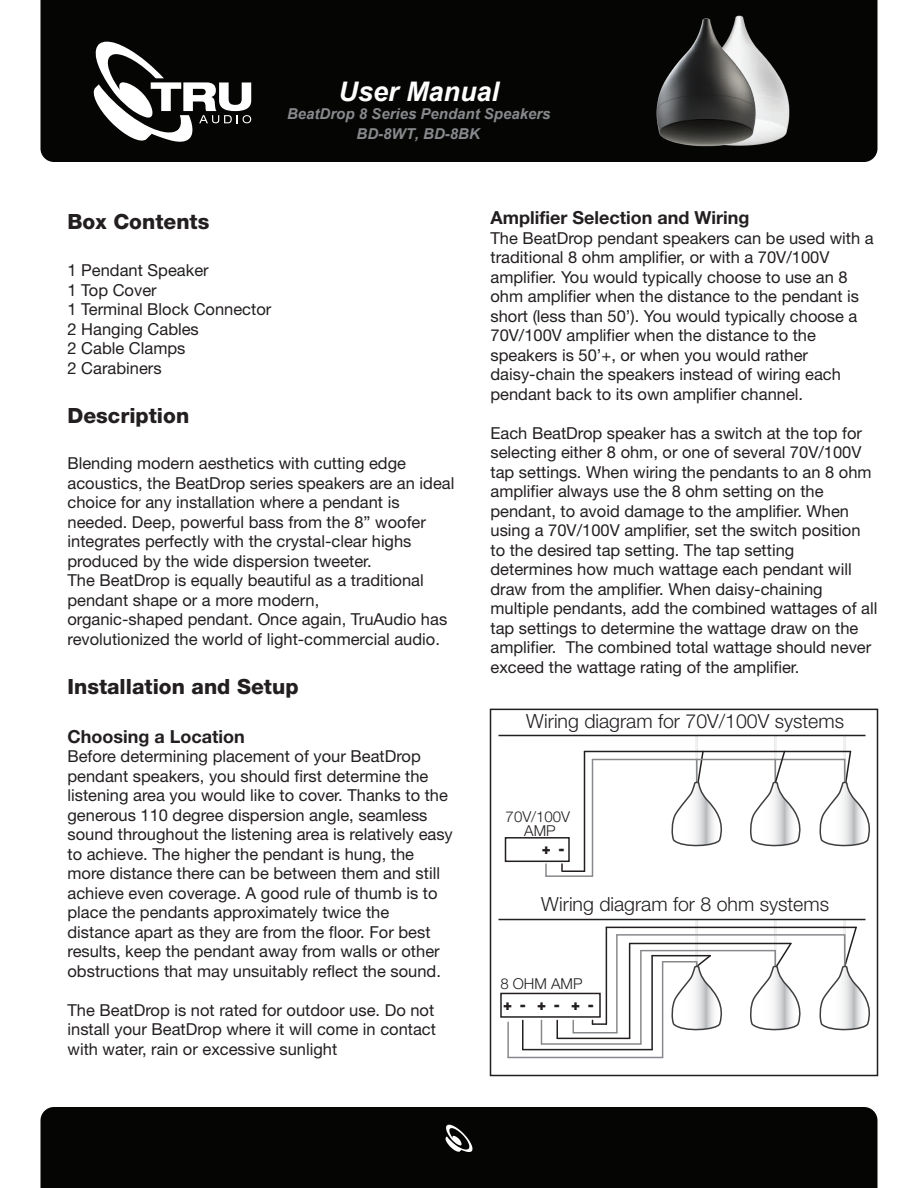
<style>
.page{position:relative;width:918px;height:1188px;background:#fff}
.page>*{position:absolute;margin:0;border:0;box-sizing:border-box;transform-origin:0 0}
.t1{font:italic 700 27px "Arial";color:#fff}
.t2{font:800 21px "Helvetica Neue";color:#231f20}
.t3{font:300 19.5px "Helvetica Neue";color:#231f20}
.t4{font:700 18px "Helvetica Neue";color:#231f20}
.t5{font:16.5px/19.5px "Helvetica Neue";color:#231f20}
.t6{font:italic 700 15px "Arial";color:#87898c}
.t7{font:300 15px/13.5px "Helvetica Neue";color:#231f20;text-align:center}
.t8{font:900 15px "Helvetica Neue";color:#231f20}
</style>
<div class="page">
<div style="left:40px;top:1107px;width:838px;height:81px;background:#050504"></div>
<svg style="left:445px;top:1125px;width:28px;height:28px"></svg>
<div style="left:40px;top:0;width:838px;height:162px;background:#050504"></div>
<svg style="left:90px;top:41px;width:161px;height:103px"></svg>
<div style="left:490px;top:709px;width:388px;height:367px;border:2px solid #231f20"></div>
<div style="left:505px;top:837px;width:65px;height:25px;border:2px solid #231f20"></div>
<div style="left:500px;top:993px;width:101px;height:25px;border:2px solid #231f20"></div>
<hr style="left:498px;top:919px;width:368px;height:1px;background:#231f20">
<hr style="left:498px;top:735px;width:368px;height:1px;background:#231f20">
<svg style="left:545px;top:864px;width:2px;height:12px"></svg>
<hr style="left:546px;top:875px;width:46px;height:2px;background:#87898c">
<hr style="left:592px;top:759px;width:1px;height:117px;background:#87898c">
<hr style="left:592px;top:759px;width:105px;height:1px;background:#87898c">
<hr style="left:697px;top:759px;width:78px;height:1px;background:#87898c">
<hr style="left:775px;top:759px;width:70px;height:1px;background:#87898c">
<svg style="left:561px;top:864px;width:2px;height:6px"></svg>
<hr style="left:562px;top:870px;width:23px;height:2px;background:#231f20">
<hr style="left:584px;top:751px;width:1px;height:120px;background:#231f20">
<hr style="left:585px;top:751px;width:118px;height:1px;background:#231f20">
<hr style="left:703px;top:751px;width:81px;height:1px;background:#231f20">
<hr style="left:784px;top:751px;width:66px;height:1px;background:#231f20">
<svg style="left:592px;top:1020px;width:14px;height:5px"></svg>
<hr style="left:606px;top:927px;width:1px;height:97px;background:#231f20">
<hr style="left:606px;top:927px;width:250px;height:1px;background:#231f20">
<svg style="left:556px;top:1020px;width:2px;height:18px"></svg>
<hr style="left:557px;top:1038px;width:73px;height:1px;background:#231f20">
<hr style="left:629px;top:943px;width:1px;height:95px;background:#231f20">
<hr style="left:630px;top:943px;width:161px;height:1px;background:#231f20">
<hr style="left:522px;top:1020px;width:2px;height:30px;background:#231f20">
<hr style="left:523px;top:1049px;width:129px;height:1px;background:#231f20">
<hr style="left:651px;top:956px;width:2px;height:94px;background:#231f20">
<hr style="left:652px;top:955px;width:58px;height:1px;background:#231f20">
<svg style="left:573px;top:1020px;width:1px;height:12px"></svg>
<hr style="left:573px;top:1032px;width:44px;height:1px;background:#87898c">
<hr style="left:616px;top:935px;width:2px;height:98px;background:#87898c">
<hr style="left:617px;top:934px;width:228px;height:2px;background:#87898c">
<svg style="left:541px;top:1020px;width:1px;height:23px"></svg>
<hr style="left:541px;top:1043px;width:100px;height:2px;background:#87898c">
<hr style="left:640px;top:951px;width:2px;height:93px;background:#87898c">
<hr style="left:641px;top:950px;width:134px;height:1px;background:#87898c">
<hr style="left:507px;top:1022px;width:2px;height:35px;background:#87898c">
<hr style="left:508px;top:1057px;width:155px;height:1px;background:#87898c">
<hr style="left:662px;top:962px;width:1px;height:95px;background:#87898c">
<hr style="left:663px;top:961px;width:34px;height:2px;background:#87898c">
<svg style="left:671px;top:920px;width:54px;height:111px"></svg>
<svg style="left:750px;top:920px;width:54px;height:111px"></svg>
<svg style="left:819px;top:920px;width:51px;height:111px"></svg>
<svg style="left:671px;top:736px;width:54px;height:111px"></svg>
<svg style="left:750px;top:736px;width:54px;height:111px"></svg>
<svg style="left:819px;top:735px;width:52px;height:112px"></svg>
<div style="left:794px;top:0;width:34px;height:162px;background:#050504"></div>
<img style="left:621px;top:0;width:173px;height:162px">
<h1 class="t1" style="left:339px;top:73px;width:162px">User Manual</h1>
<p class="t6" style="left:287px;top:103px;width:265px">BeatDrop 8 Series Pendant Speakers</p>
<p class="t6" style="left:357px;top:123px;width:125px">BD-8WT, BD-8BK</p>
<p class="t2" style="left:68px;top:209px;width:143px">Box Contents</p>
<p class="t5" style="left:68px;top:260px;width:205px">1 Pendant Speaker<br>1 Top Cover<br>1 Terminal Block Connector<br>2 Hanging Cables<br>2 Cable Clamps<br>2 Carabiners</p>
<p class="t2" style="left:68px;top:403px;width:123px">Description</p>
<p class="t5" style="left:68px;top:454px;width:388px">Blending modern aesthetics with cutting edge acoustics, the BeatDrop series speakers are an ideal choice for any installation where a pendant is needed. Deep, powerful bass from the 8” woofer integrates perfectly with the crystal-clear highs produced by the wide dispersion tweeter.<br>The BeatDrop is equally beautiful as a traditional pendant shape or a more modern,<br>organic-shaped pendant. Once again, TruAudio has revolutionized the world of light-commercial audio.</p>
<p class="t2" style="left:68px;top:674px;width:233px">Installation and Setup</p>
<p class="t4" style="left:68px;top:725px;width:179px">Choosing a Location</p>
<p class="t5" style="left:68px;top:746px;width:387px">Before determining placement of your BeatDrop pendant speakers, you should first determine the listening area you would like to cover. Thanks to the generous 110 degree dispersion angle, seamless sound throughout the listening area is relatively easy to achieve. The higher the pendant is hung, the more distance there can be between them and still achieve even coverage. A good rule of thumb is to place the pendants approximately twice the distance apart as they are from the floor. For best results, keep the pendant away from walls or other obstructions that may unsuitably reflect the sound.</p>
<p class="t5" style="left:68px;top:1000px;width:370px;text-align:justify">The BeatDrop is not rated for outdoor use. Do not install your BeatDrop where it will come in contact with water, rain or excessive sunlight</p>
<p class="t4" style="left:490px;top:207px;width:260px">Amplifier Selection and Wiring</p>
<p class="t5" style="left:490px;top:228px;width:385px">The BeatDrop pendant speakers can be used with a traditional 8 ohm amplifier, or with a 70V/100V amplifier. You would typically choose to use an 8 ohm amplifier when the distance to the pendant is short (less than 50’). You would typically choose a 70V/100V amplifier when the distance to the speakers is 50’+, or when you would rather daisy-chain the speakers instead of wiring each pendant back to its own amplifier channel.</p>
<p class="t5" style="left:490px;top:423px;width:388px">Each BeatDrop speaker has a switch at the top for selecting either 8 ohm, or one of several 70V/100V tap settings. When wiring the pendants to an 8 ohm amplifier always use the 8 ohm setting on the pendant, to avoid damage to the amplifier. When using a 70V/100V amplifier, set the switch position to the desired tap setting. The tap setting determines how much wattage each pendant will draw from the amplifier. When daisy-chaining multiple pendants, add the combined wattages of all tap settings to determine the wattage draw on the amplifier. The combined total wattage should never exceed the wattage rating of the amplifier.</p>
<p class="t3" style="left:526px;top:710px;width:319px">Wiring diagram for 70V/100V systems</p>
<p class="t7" style="left:506px;top:810px;width:66px">70V/100V<br>AMP</p>
<p class="t8" style="left:542px;top:840px;width:24px">+ -</p>
<p class="t3" style="left:541px;top:892px;width:289px">Wiring diagram for 8 ohm systems</p>
<p class="t7" style="left:500px;top:977px;width:84px">8 OHM AMP</p>
<p class="t8" style="left:503px;top:996px;width:92px">+ -+ -+ -</p>
</div>
